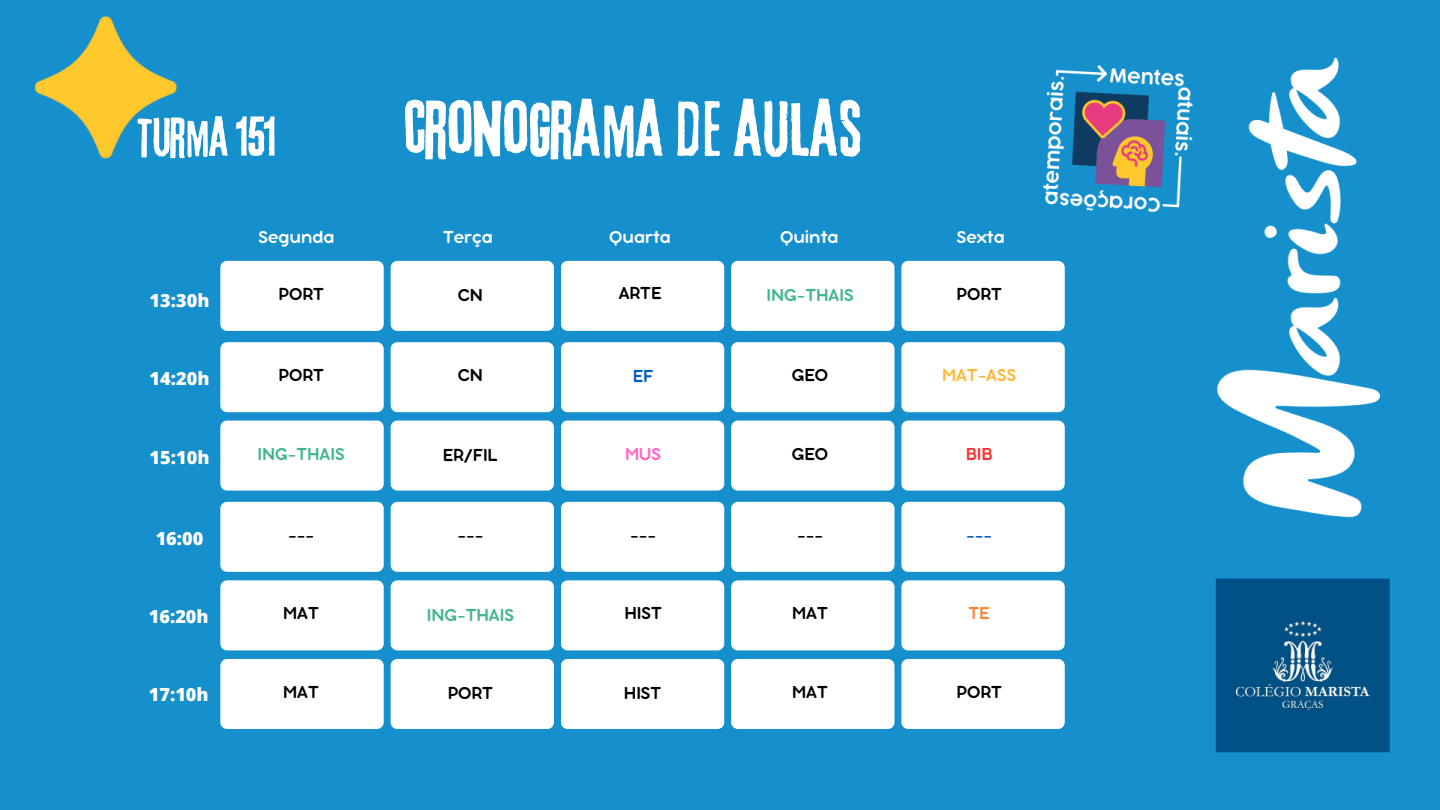
<style>
.page{position:relative;width:1440px;height:810px;background:#fff}
.page>*{position:absolute;margin:0;border:0;box-sizing:border-box;transform-origin:0 0}
.t1{font:72.4px "Lava Pro Rough";color:#fff}
.t2{font:50px "Lava Pro Rough";color:#fff}
.t3{font:18.9px "Bubbleboddy Neue";color:#000}
.t4{font:18.9px "Bubbleboddy Neue";color:#fff}
.t5{font:18.9px "Bubbleboddy Neue";color:#44b68c}
.t6{font:18.9px "Bubbleboddy Neue";color:#ffb838}
.t7{font:18.9px "Bubbleboddy Neue";color:#015ec2}
.t8{font:18.9px "Bubbleboddy Neue";color:#ff66c4}
.t9{font:18.9px "Bubbleboddy Neue";color:#ff3131}
.t10{font:18.9px "Bubbleboddy Neue";color:#fc8433}
.t11{font:800 18.1px "Open Sans";color:#fff}
</style>
<div class="page">
<img style="left:0;top:0;width:1440px;height:810px">
<div style="left:220px;top:261px;width:164px;height:70px;background:#fff;border-radius:7px"></div>
<div style="left:391px;top:261px;width:163px;height:70px;background:#fff;border-radius:7px"></div>
<div style="left:561px;top:261px;width:163px;height:70px;background:#fff;border-radius:7px"></div>
<div style="left:731px;top:261px;width:163px;height:70px;background:#fff;border-radius:7px"></div>
<div style="left:901px;top:261px;width:164px;height:70px;background:#fff;border-radius:7px"></div>
<div style="left:220px;top:342px;width:164px;height:70px;background:#fff;border-radius:7px"></div>
<div style="left:391px;top:342px;width:163px;height:70px;background:#fff;border-radius:7px"></div>
<div style="left:561px;top:342px;width:163px;height:70px;background:#fff;border-radius:7px"></div>
<div style="left:731px;top:342px;width:163px;height:70px;background:#fff;border-radius:7px"></div>
<div style="left:901px;top:342px;width:164px;height:70px;background:#fff;border-radius:7px"></div>
<div style="left:220px;top:421px;width:164px;height:70px;background:#fff;border-radius:7px"></div>
<div style="left:391px;top:421px;width:163px;height:70px;background:#fff;border-radius:7px"></div>
<div style="left:561px;top:421px;width:163px;height:70px;background:#fff;border-radius:7px"></div>
<div style="left:731px;top:421px;width:163px;height:70px;background:#fff;border-radius:7px"></div>
<div style="left:901px;top:421px;width:164px;height:70px;background:#fff;border-radius:7px"></div>
<div style="left:220px;top:502px;width:164px;height:70px;background:#fff;border-radius:7px"></div>
<div style="left:391px;top:502px;width:163px;height:70px;background:#fff;border-radius:7px"></div>
<div style="left:561px;top:502px;width:163px;height:70px;background:#fff;border-radius:7px"></div>
<div style="left:731px;top:502px;width:163px;height:70px;background:#fff;border-radius:7px"></div>
<div style="left:901px;top:502px;width:164px;height:70px;background:#fff;border-radius:7px"></div>
<div style="left:220px;top:580px;width:164px;height:70px;background:#fff;border-radius:7px"></div>
<div style="left:391px;top:580px;width:163px;height:70px;background:#fff;border-radius:7px"></div>
<div style="left:561px;top:580px;width:163px;height:70px;background:#fff;border-radius:7px"></div>
<div style="left:731px;top:580px;width:163px;height:70px;background:#fff;border-radius:7px"></div>
<div style="left:901px;top:580px;width:164px;height:70px;background:#fff;border-radius:7px"></div>
<div style="left:220px;top:659px;width:164px;height:70px;background:#fff;border-radius:7px"></div>
<div style="left:391px;top:659px;width:163px;height:70px;background:#fff;border-radius:7px"></div>
<div style="left:561px;top:659px;width:163px;height:70px;background:#fff;border-radius:7px"></div>
<div style="left:731px;top:659px;width:163px;height:70px;background:#fff;border-radius:7px"></div>
<div style="left:901px;top:659px;width:164px;height:70px;background:#fff;border-radius:7px"></div>
<h3 class="t2" style="left:138px;top:109px;width:139px">TURMA 151</h3>
<h2 class="t1" style="left:404px;top:89px;width:459px">CRONOGRAMA DE AULAS</h2>
<h3 class="t11" style="left:150px;top:288px;width:61px">13:30h</h3>
<h1 class="t4" style="left:258px;top:231px;width:78px">Segunda</h1>
<p class="t4" style="left:443px;top:231px;width:51px">Terça</p>
<h3 class="t4" style="left:609px;top:231px;width:63px">Quarta</h3>
<h4 class="t4" style="left:780px;top:231px;width:60px">Quinta</h4>
<h3 class="t4" style="left:957px;top:231px;width:49px">Sexta</h3>
<h4 class="t3" style="left:278px;top:288px;width:47px">PORT</h4>
<h3 class="t3" style="left:619px;top:287px;width:44px">ARTE</h3>
<h3 class="t3" style="left:957px;top:288px;width:47px">PORT</h3>
<h3 class="t3" style="left:458px;top:288px;width:27px">CN</h3>
<h3 class="t5" style="left:767px;top:288px;width:88px">ING-THAIS</h3>
<p class="t11" style="left:150px;top:366px;width:61px">14:20h</p>
<h3 class="t3" style="left:278px;top:369px;width:47px">PORT</h3>
<h4 class="t3" style="left:458px;top:369px;width:27px">CN</h4>
<h3 class="t7" style="left:633px;top:370px;width:22px">EF</h3>
<h3 class="t3" style="left:792px;top:369px;width:38px">GEO</h3>
<p class="t6" style="left:942px;top:369px;width:76px">MAT-ASS</p>
<h3 class="t11" style="left:150px;top:444px;width:61px">15:10h</h3>
<h4 class="t5" style="left:258px;top:448px;width:88px">ING-THAIS</h4>
<h3 class="t3" style="left:443px;top:449px;width:57px">ER/FIL</h3>
<h3 class="t8" style="left:625px;top:448px;width:37px">MUS</h3>
<p class="t3" style="left:792px;top:448px;width:38px">GEO</p>
<h3 class="t9" style="left:966px;top:448px;width:28px">BIB</h3>
<h3 class="t11" style="left:156px;top:526px;width:49px">16:00</h3>
<p class="t3" style="left:288px;top:529px;width:27px">---</p>
<h4 class="t3" style="left:457px;top:529px;width:27px">---</h4>
<h3 class="t3" style="left:630px;top:529px;width:27px">---</h3>
<h3 class="t3" style="left:797px;top:529px;width:27px">---</h3>
<h3 class="t7" style="left:966px;top:529px;width:27px">---</h3>
<p class="t11" style="left:149px;top:603px;width:61px">16:20h</p>
<h4 class="t3" style="left:283px;top:607px;width:37px">MAT</h4>
<p class="t5" style="left:427px;top:609px;width:88px">ING-THAIS</p>
<p class="t3" style="left:624px;top:607px;width:39px">HIST</p>
<h3 class="t3" style="left:792px;top:607px;width:37px">MAT</h3>
<p class="t10" style="left:969px;top:607px;width:23px">TE</p>
<h3 class="t11" style="left:149px;top:682px;width:61px">17:10h</h3>
<h3 class="t3" style="left:283px;top:685px;width:37px">MAT</h3>
<h3 class="t3" style="left:448px;top:687px;width:47px">PORT</h3>
<h3 class="t3" style="left:624px;top:687px;width:39px">HIST</h3>
<h3 class="t3" style="left:792px;top:685px;width:37px">MAT</h3>
<p class="t3" style="left:957px;top:685px;width:47px">PORT</p>
</div>
